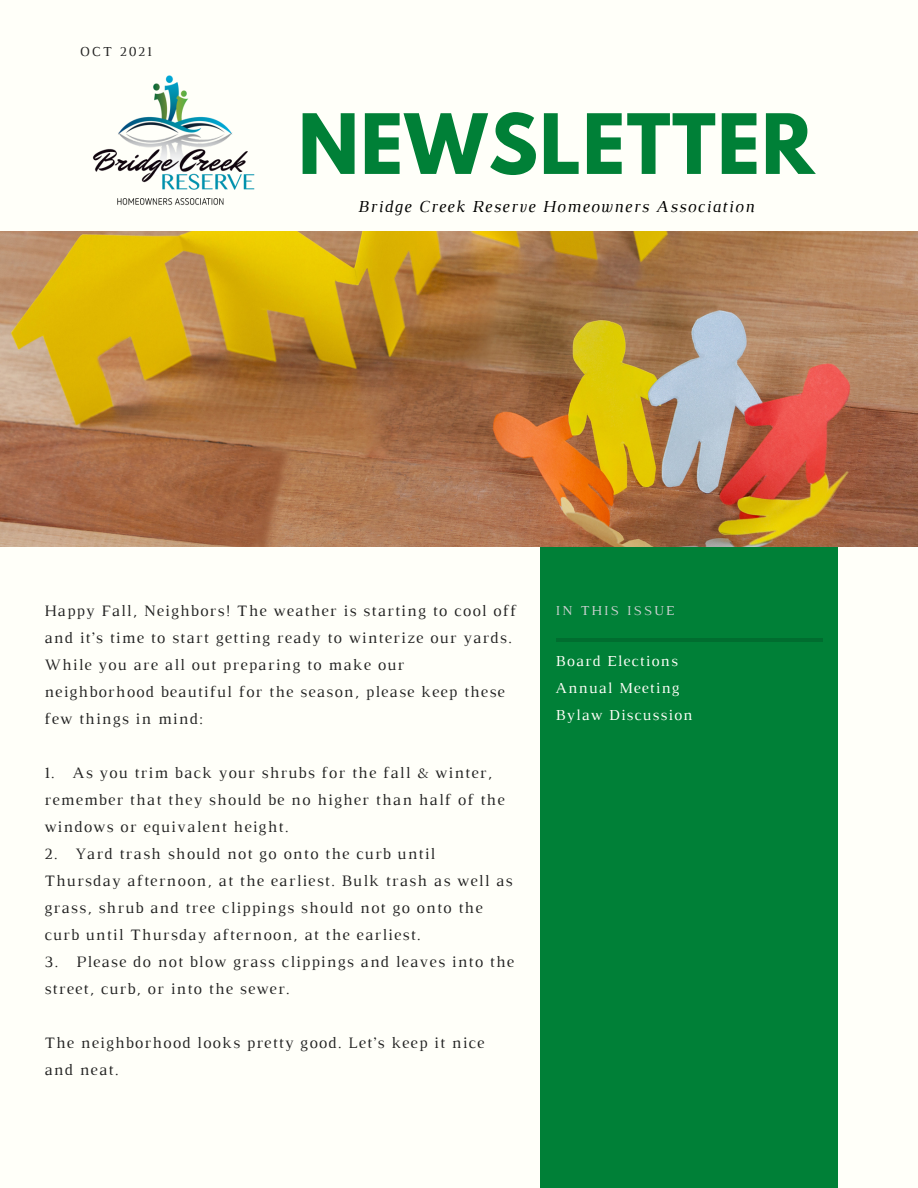
<style>
.page{position:relative;width:918px;height:1188px;background:#fffff9}
.page>*{position:absolute;margin:0;border:0;box-sizing:border-box;transform-origin:0 0}
.t1{font:700 73.65px "League Spartan";letter-spacing:.02em;color:#008037}
.t2{font:italic 17.1px "Luthier";letter-spacing:.07em;color:#000}
.t3{font:16.2px/27px "Luthier";letter-spacing:.07em;color:#222}
.t4{font:15.6px "Luthier";letter-spacing:.07em;color:#fffff9}
.t5{font:13.95px "Luthier";letter-spacing:.14em;color:#cfd1d2}
.t6{font:13.95px "Luthier";letter-spacing:.14em;color:#222}
</style>
<div class="page">
<div style="left:541px;top:547px;width:297px;height:641px;background:#008037"></div>
<hr style="left:557px;top:638px;width:266px;height:3px;background:#000">
<img style="left:0;top:232px;width:918px;height:315px">
<img style="left:92px;top:75px;width:163px;height:130px">
<p class="t6" style="left:80px;top:46px;width:73px">OCT 2021</p>
<p class="t1" style="left:298px;top:108px;width:517px">NEWSLETTER</p>
<p class="t2" style="left:358px;top:200px;width:398px">Bridge Creek Reserve Homeowners Association</p>
<p class="t3" style="left:44px;top:598px;width:473px">Happy Fall, Neighbors! The weather is starting to cool off</p>
<p class="t5" style="left:556px;top:606px;width:120px">IN THIS ISSUE</p>
<p class="t3" style="left:44px;top:625px;width:469px">and it’s time to start getting ready to winterize our yards.<br>While you are all out preparing to make our neighborhood beautiful for the season, please keep these few things in mind:</p>
<p class="t3" style="left:44px;top:760px;width:462px">1. As you trim back your shrubs for the fall &amp; winter, remember that they should be no higher than half of the windows or equivalent height.</p>
<p class="t3" style="left:44px;top:841px;width:470px">2. Yard trash should not go onto the curb until Thursday afternoon, at the earliest. Bulk trash as well as grass, shrub and tree clippings should not go onto the curb until Thursday afternoon, at the earliest.</p>
<p class="t3" style="left:44px;top:949px;width:471px">3. Please do not blow grass clippings and leaves into the street, curb, or into the sewer.</p>
<p class="t4" style="left:556px;top:655px;width:124px">Board Elections</p>
<p class="t4" style="left:556px;top:682px;width:126px">Annual Meeting</p>
<p class="t4" style="left:556px;top:709px;width:139px">Bylaw Discussion</p>
<p class="t3" style="left:44px;top:1030px;width:442px">The neighborhood looks pretty good. Let’s keep it nice and neat.</p>
</div>
